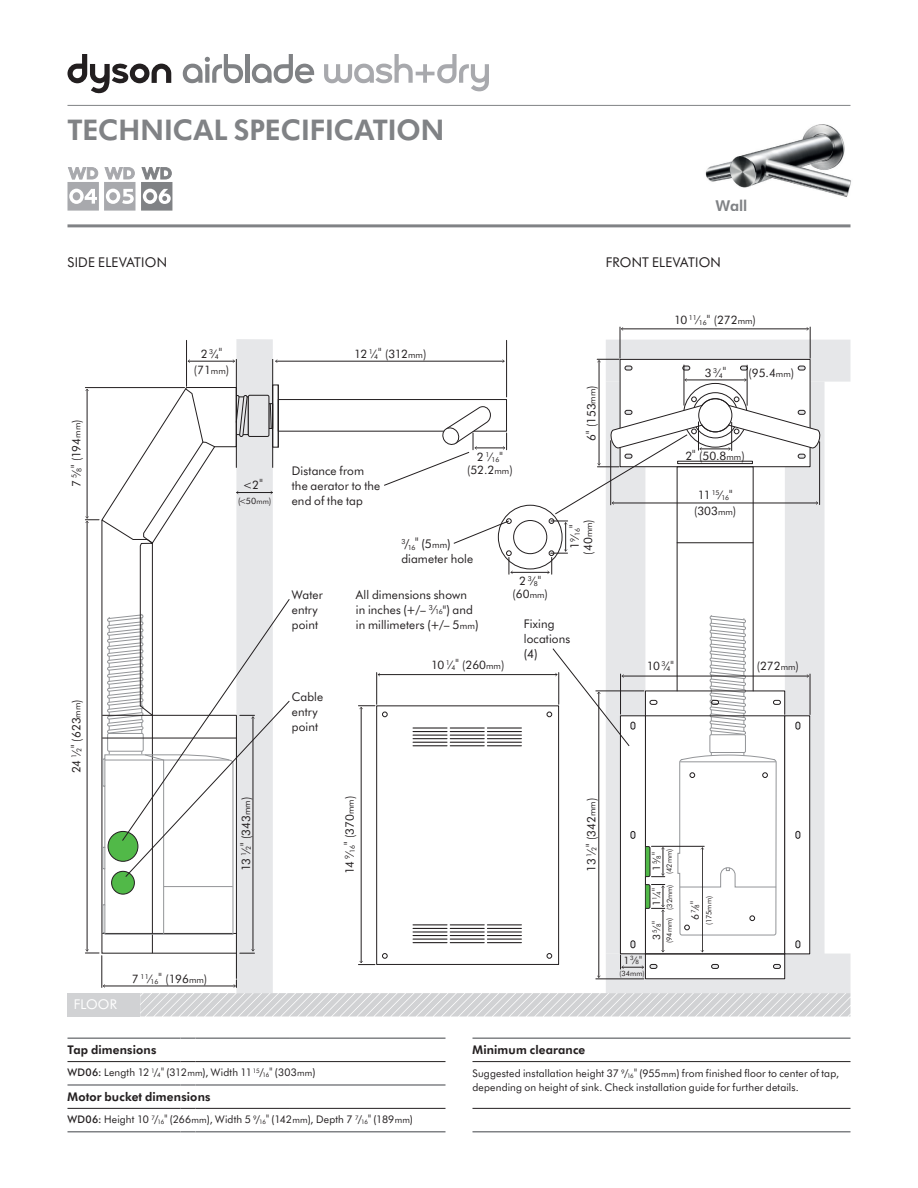
<style>
.page{position:relative;width:918px;height:1188px;background:#fff}
.page>*{position:absolute;margin:0;border:0;box-sizing:border-box;transform-origin:0 0}
.t1{font:800 28.5px "Dyson Futura";color:#808285}
.t2{font:800 15px "Dyson Futura";color:#808285}
.t3{font:13.5px "Dyson Futura";letter-spacing:.015em;color:#231f20}
.t4{font:13.5px "Dyson Futura";letter-spacing:.01em;color:#fff}
.t5{font:12px/15px "Dyson Futura";letter-spacing:.015em;color:#231f20}
.t6{font:800 12px "Dyson Futura";letter-spacing:.015em;color:#231f20}
.t7{font:11.7px/13.2px "Futura BT";color:#231f20;text-align:center}
.t8{font:10.5px/14.2px "Dyson Futura";letter-spacing:.02em;color:#231f20}
.t9{font:10.2px "Futura BT";color:#231f20}
.t10{font:8.7px "Futura BT";color:#231f20}
.t11{font:7.35px "Futura BT";color:#231f20}
.s1{font-size:8.7px}
.s2{font-size:7.35px}
.s3{font-size:9px}
.s4{font-size:7.05px}
.s5{font-size:6px}
.s6{font-size:6.75px}
.s7{font-weight:500}
.s8{font-size:6.15px}
</style>
<div class="page">
<hr style="left:622px;top:329px;width:186px;height:1px;background:#231f20">
<hr style="left:620px;top:327px;width:1px;height:31px;background:#231f20">
<hr style="left:810px;top:327px;width:1px;height:31px;background:#231f20">
<div style="left:68px;top:993px;width:72px;height:24px;background:#d1d2d4"></div>
<svg style="left:141px;top:167px;width:31px;height:44px"></svg>
<svg style="left:68px;top:167px;width:67px;height:44px"></svg>
<img style="left:705px;top:124px;width:146px;height:73px">
<hr style="left:67px;top:105px;width:783px;height:1px;background:#808285">
<hr style="left:68px;top:224px;width:782px;height:3px;background:#808285">
<svg style="left:85px;top:339px;width:766px;height:678px"></svg>
<hr style="left:68px;top:1037px;width:113px;height:2px;background:#808285">
<svg style="left:181px;top:1037px;width:14px;height:2px"></svg>
<hr style="left:195px;top:1037px;width:94px;height:2px;background:#808285">
<hr style="left:289px;top:1037px;width:157px;height:2px;background:#808285">
<hr style="left:68px;top:1084px;width:113px;height:2px;background:#808285">
<svg style="left:181px;top:1084px;width:14px;height:2px"></svg>
<hr style="left:195px;top:1084px;width:94px;height:2px;background:#808285">
<hr style="left:289px;top:1084px;width:157px;height:2px;background:#808285">
<hr style="left:68px;top:1061px;width:113px;height:1px;background:#231f20">
<svg style="left:181px;top:1061px;width:14px;height:1px"></svg>
<hr style="left:195px;top:1061px;width:94px;height:1px;background:#231f20">
<hr style="left:289px;top:1061px;width:157px;height:1px;background:#231f20">
<hr style="left:68px;top:1108px;width:113px;height:1px;background:#231f20">
<svg style="left:181px;top:1108px;width:14px;height:1px"></svg>
<hr style="left:195px;top:1108px;width:94px;height:1px;background:#231f20">
<hr style="left:289px;top:1108px;width:157px;height:1px;background:#231f20">
<hr style="left:68px;top:1131px;width:113px;height:2px;background:#808285">
<svg style="left:181px;top:1131px;width:14px;height:2px"></svg>
<hr style="left:195px;top:1131px;width:94px;height:2px;background:#808285">
<hr style="left:289px;top:1131px;width:157px;height:2px;background:#808285">
<hr style="left:472px;top:1061px;width:378px;height:1px;background:#231f20">
<hr style="left:472px;top:1108px;width:378px;height:1px;background:#231f20">
<hr style="left:472px;top:1037px;width:378px;height:2px;background:#808285">
<hr style="left:472px;top:1131px;width:378px;height:2px;background:#808285">
<svg style="left:183px;top:54px;width:60px;height:29px"></svg>
<div style="left:245px;top:54px;width:5px;height:29px;background:#808285"></div>
<svg style="left:252px;top:54px;width:62px;height:29px"></svg>
<svg style="left:67px;top:54px;width:104px;height:40px"></svg>
<svg style="left:324px;top:54px;width:165px;height:37px"></svg>
<h1 class="t1" style="left:67px;top:110px;width:378px">TECHNICAL SPECIFICATION</h1>
<p class="t2" style="left:715px;top:195px;width:33px">Wall</p>
<p class="t3" style="left:68px;top:253px;width:101px">SIDE ELEVATION</p>
<p class="t3" style="left:606px;top:253px;width:117px">FRONT ELEVATION</p>
<p class="t7" style="left:69px;top:487px;width:69px;rotate:-90deg">7 <sup>5</sup>⁄<sub>8</sub>" (194<span class="s1">mm</span>)</p>
<p class="t7" style="left:194px;top:345px;width:37px;line-height:16px">2 <sup>3</sup>⁄<sub>4</sub>" (71<span class="s1">mm</span>)</p>
<p class="t7" style="left:243px;top:478px;width:21px">&lt;2"</p>
<p class="t10" style="left:238px;top:495px;width:35px">(&lt;50<span class="s2">mm</span>)</p>
<p class="t7" style="left:69px;top:773px;width:76px;rotate:-90deg">24 <sup>1</sup>⁄<sub>2</sub>" (623<span class="s1">mm</span>)</p>
<p class="t7" style="left:239px;top:871px;width:76px;rotate:-90deg">13 <sup>1</sup>⁄<sub>2</sub>" (343<span class="s1">mm</span>)</p>
<p class="t4" style="left:74px;top:995px;width:45px">FLOOR</p>
<p class="t7" style="left:132px;top:971px;width:77px">7 <sup>11</sup>⁄<sub>16</sub>" (196<span class="s1">mm</span>)</p>
<p class="t7" style="left:354px;top:347px;width:74px">12 <sup>1</sup>⁄<sub>4</sub>" (312<span class="s1">mm</span>)</p>
<p class="t5" style="left:292px;top:463px;width:90px">Distance from the aerator to the end of the tap</p>
<p class="t7" style="left:312px;top:463px;width:47px">(52.2<span class="s1">mm</span>)</p>
<p class="t7" style="left:467px;top:450px;width:47px">2 <sup>1</sup>⁄<sub>16</sub>" (52.2<span class="s1">mm</span>)</p>
<p class="t5" style="left:401px;top:536px;width:73px"><sup>3</sup>/<sub>16</sub>" (5<span class="s3">mm</span>) diameter hole</p>
<p class="t7" style="left:584px;top:441px;width:57px;rotate:-90deg">6" (153<span class="s1">mm</span>)</p>
<p class="t7" style="left:568px;top:555px;width:37px;rotate:-90deg">1<sup>9</sup>⁄<sub>16</sub>" (40<span class="s1">mm</span>)</p>
<p class="t7" style="left:674px;top:313px;width:83px">10 <sup>11</sup>⁄<sub>16</sub>" (272<span class="s1">mm</span>)</p>
<p class="t7" style="left:705px;top:366px;width:23px">3 <sup>3</sup>⁄<sub>4</sub>"</p>
<p class="t7" style="left:749px;top:366px;width:47px">(95.4<span class="s1">mm</span>)</p>
<p class="t7" style="left:685px;top:448px;width:61px">2" (50.8<span class="s1">mm</span>)</p>
<p class="t7" style="left:694px;top:487px;width:44px;line-height:16px">11<sup>15</sup>⁄<sub>16</sub>" (303<span class="s1">mm</span>)</p>
<p class="t5" style="left:292px;top:587px;width:33px">Water entry point</p>
<p class="t5" style="left:292px;top:689px;width:33px">Cable entry point</p>
<p class="t7" style="left:513px;top:574px;width:37px">2 <sup>3</sup>⁄<sub>8</sub>" (60<span class="s1">mm</span>)</p>
<p class="t5" style="left:356px;top:587px;width:124px">All dimensions shown in inches (+/– <sup>3</sup>⁄<span class="s4">16</span>") and in millimeters (+/– 5 <span class="s3">mm</span>)</p>
<p class="t5" style="left:524px;top:615px;width:48px">Fixing locations (4)</p>
<p class="t7" style="left:431px;top:658px;width:75px">10 <sup>1</sup>⁄<sub>4</sub>" (260<span class="s1">mm</span>)</p>
<p class="t7" style="left:647px;top:659px;width:28px">10 <sup>3</sup>⁄<sub>4</sub>"</p>
<p class="t7" style="left:343px;top:874px;width:80px;rotate:-90deg">14 <sup>9</sup>⁄<sub>16</sub>" (370<span class="s1">mm</span>)</p>
<p class="t7" style="left:584px;top:872px;width:75px;rotate:-90deg">13 <sup>1</sup>⁄<sub>2</sub>" (342<span class="s1">mm</span>)</p>
<p class="t11" style="left:664px;top:874px;width:27px;rotate:-90deg">(42mm)</p>
<p class="t9" style="left:650px;top:871px;width:20px;rotate:-90deg">1<sup>5</sup>⁄<span class="s5">8</span>"</p>
<p class="t11" style="left:664px;top:943px;width:60px;rotate:-90deg">(94mm) (32mm)</p>
<p class="t9" style="left:650px;top:906px;width:19px;rotate:-90deg">1<sup>1</sup>⁄<span class="s5">4</span>"</p>
<p class="t9" style="left:650px;top:940px;width:20px;rotate:-90deg">3 <sup>5</sup>⁄<span class="s5">8</span>"</p>
<p class="t9" style="left:624px;top:953px;width:20px">1<sup>3</sup>⁄<span class="s5">8</span>"</p>
<p class="t11" style="left:620px;top:968px;width:27px">(34mm)</p>
<p class="t9" style="left:688px;top:920px;width:20px;rotate:-90deg">6 <sup>7</sup>⁄<span class="s5">8</span>"</p>
<p class="t11" style="left:704px;top:925px;width:31px;rotate:-90deg">(175mm)</p>
<p class="t7" style="left:757px;top:659px;width:74px">(272<span class="s1">mm</span>) 10 <sup>3</sup>⁄<span class="s6">4</span>"</p>
<p class="t6" style="left:68px;top:1041px;width:90px">Tap dimensions</p>
<p class="t8" style="left:68px;top:1065px;width:249px"><span class="s7">WD06:</span> Length 12 <sup>1</sup>/<span class="s8">4</span>" (312 <span class="s3">mm</span>), Width 11 <sup>15</sup>/<span class="s8">16</span>" (303 <span class="s3">mm</span>)</p>
<p class="t6" style="left:68px;top:1088px;width:145px">Motor bucket dimensions</p>
<p class="t8" style="left:68px;top:1112px;width:347px"><span class="s7">WD06:</span> Height 10 <sup>7</sup>/<span class="s8">16</span>" (266 <span class="s3">mm</span>), Width 5 <sup>9</sup>/<span class="s8">16</span>" (142 <span class="s3">mm</span>), Depth 7 <sup>7</sup>/<span class="s8">16</span>" (189 <span class="s3">mm</span>)</p>
<p class="t6" style="left:472px;top:1041px;width:114px">Minimum clearance</p>
<p class="t8" style="left:472px;top:1066px;width:368px">Suggested installation height 37 <sup>9</sup>/<span class="s8">16</span>" (955 <span class="s3">mm</span>) from finished floor to center of tap, depending on height of sink. Check installation guide for further details.</p>
</div>
